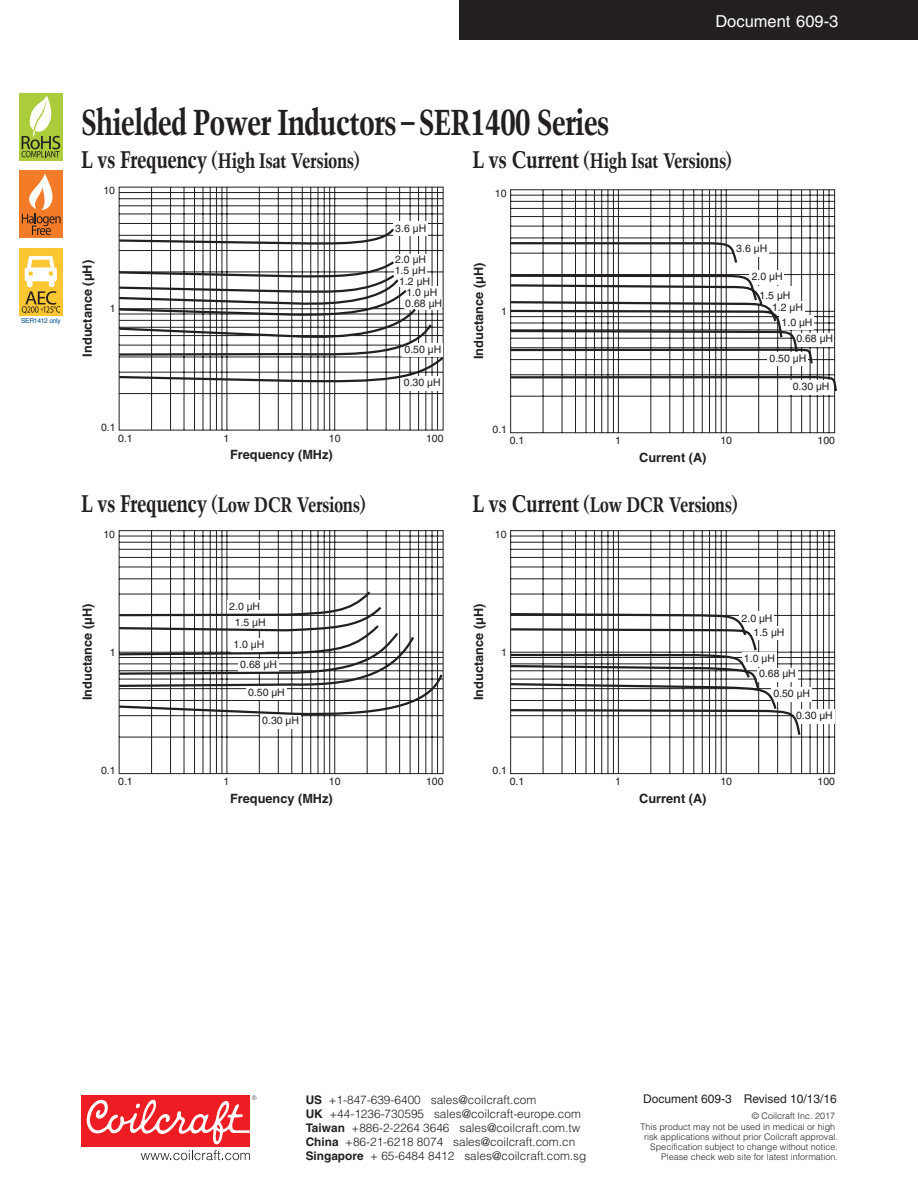
<style>
.page{position:relative;width:918px;height:1188px;background:#fff}
.page>*{position:absolute;margin:0;border:0;box-sizing:border-box;transform-origin:0 0}
.t1{font:700 condensed 36px "Trump Mediaeval";letter-spacing:-.03em;color:#231f20}
.Subhead_-_16_Point_T{font:700 condensed 21px "Trump Mediaeval";letter-spacing:-.02em;color:#231f20}
.t2{font:16.5px "Helvetica";color:#fff}
.t3{font:700 12.75px "Helvetica";color:#231f20}
.t4{font:12px "Helvetica";color:#231f20}
.t5{font:300 11.85px "Helvetica";color:#231f20}
.t6{font:700 11.85px/14.1px "Helvetica";color:#231f20}
.t7{font:10.5px/14.7px "Helvetica";color:#231f20}
.t8{font:300 9px/9.9px "Helvetica";color:#231f20;text-align:right}
.t9{font:6.75px "Helvetica";letter-spacing:-.04em;color:#015291}
.s1{font-size:24px}
</style>
<div class="page">
<div style="left:459px;top:0;width:459px;height:40px;background:#231f20"></div>
<div style="left:81px;top:1096px;width:169px;height:51px;background:#ee1d23"></div>
<svg style="left:141px;top:1150px;width:109px;height:10px"></svg>
<svg style="left:86px;top:1095px;width:170px;height:49px"></svg>
<div style="left:19px;top:248px;width:44px;height:68px;background:#fac631"></div>
<div style="left:19px;top:93px;width:44px;height:67px;background:#abcc3b"></div>
<svg style="left:22px;top:95px;width:38px;height:62px"></svg>
<div style="left:19px;top:171px;width:44px;height:67px;background:#f47b28"></div>
<svg style="left:22px;top:256px;width:38px;height:57px"></svg>
<svg style="left:22px;top:174px;width:39px;height:61px"></svg>
<svg style="left:510px;top:530px;width:325px;height:244px"></svg>
<div style="left:771px;top:687px;width:40px;height:15px;background:#fff"></div>
<div style="left:794px;top:709px;width:40px;height:15px;background:#fff"></div>
<svg style="left:510px;top:612px;width:292px;height:125px"></svg>
<svg style="left:118px;top:186px;width:326px;height:245px"></svg>
<div style="left:393px;top:222px;width:34px;height:14px;background:#fff"></div>
<div style="left:402px;top:377px;width:40px;height:14px;background:#fff"></div>
<svg style="left:118px;top:226px;width:326px;height:159px"></svg>
<svg style="left:118px;top:254px;width:324px;height:88px"></svg>
<svg style="left:118px;top:530px;width:326px;height:244px"></svg>
<div style="left:260px;top:714px;width:40px;height:14px;background:#fff"></div>
<svg style="left:118px;top:589px;width:326px;height:129px"></svg>
<svg style="left:510px;top:189px;width:325px;height:245px"></svg>
<svg style="left:510px;top:241px;width:327px;height:153px"></svg>
<h3 class="t2" style="left:715px;top:11px;width:124px">Document 609-3</h3>
<p class="t9" style="left:21px;top:316px;width:41px">SER1412 only</p>
<h1 class="t1" style="left:81px;top:100px;width:530px">Shielded Power Inductors – SER1400 Series</h1>
<p class="Subhead_-_16_Point_T" style="left:81px;top:147px;width:281px"><span class="s1">L vs Frequency</span> (High Isat Versions)</p>
<p class="t7" style="left:103px;top:183px;width:13px">10</p>
<p class="t3" style="left:79px;top:357px;width:98px;rotate:-90deg">Inductance (µH)</p>
<p class="t7" style="left:110px;top:301px;width:7px">1</p>
<p class="t7" style="left:101px;top:419px;width:16px">0.1</p>
<p class="t7" style="left:395px;top:221px;width:32px">3.6 µH</p>
<p class="t7" style="left:395px;top:252px;width:32px">2.0 µH</p>
<p class="t7" style="left:405px;top:296px;width:38px">0.68 µH</p>
<p class="t7" style="left:395px;top:263px;width:32px">1.5 µH</p>
<p class="t7" style="left:399px;top:274px;width:32px">1.2 µH</p>
<p class="t7" style="left:406px;top:285px;width:32px">1.0 µH</p>
<p class="t7" style="left:405px;top:342px;width:38px">0.50 µH</p>
<p class="t7" style="left:404px;top:375px;width:38px">0.30 µH</p>
<p class="t7" style="left:118px;top:431px;width:16px">0.1</p>
<p class="t7" style="left:224px;top:431px;width:7px">1</p>
<p class="t7" style="left:329px;top:430px;width:13px">10</p>
<p class="t7" style="left:426px;top:430px;width:19px">100</p>
<p class="t3" style="left:230px;top:447px;width:104px">Frequency (MHz)</p>
<p class="Subhead_-_16_Point_T" style="left:472px;top:147px;width:261px"><span class="s1">L vs Current</span> (High Isat Versions)</p>
<p class="t7" style="left:495px;top:186px;width:13px">10</p>
<p class="t7" style="left:736px;top:241px;width:32px">3.6 µH</p>
<p class="t7" style="left:772px;top:289px;width:32px;line-height:12px;text-indent:-13px">1.5 µH<br>1.2 µH</p>
<p class="t7" style="left:796px;top:331px;width:38px">0.68 µH</p>
<p class="t7" style="left:793px;top:379px;width:38px">0.30 µH</p>
<p class="t3" style="left:471px;top:359px;width:98px;rotate:-90deg">Inductance (µH)</p>
<p class="t7" style="left:752px;top:269px;width:32px">2.0 µH</p>
<p class="t7" style="left:501px;top:304px;width:7px">1</p>
<p class="t7" style="left:782px;top:315px;width:32px">1.0 µH</p>
<p class="t7" style="left:769px;top:351px;width:38px">0.50 µH</p>
<p class="t7" style="left:493px;top:422px;width:16px">0.1</p>
<p class="t7" style="left:510px;top:433px;width:16px">0.1</p>
<p class="t7" style="left:615px;top:433px;width:7px">1</p>
<p class="t7" style="left:720px;top:433px;width:13px">10</p>
<p class="t7" style="left:818px;top:433px;width:19px">100</p>
<p class="t3" style="left:639px;top:450px;width:69px">Current (A)</p>
<p class="Subhead_-_16_Point_T" style="left:81px;top:491px;width:287px"><span class="s1">L vs Frequency</span> (Low DCR Versions)</p>
<p class="Subhead_-_16_Point_T" style="left:472px;top:491px;width:267px"><span class="s1">L vs Current</span> (Low DCR Versions)</p>
<p class="t7" style="left:103px;top:527px;width:13px">10</p>
<p class="t7" style="left:495px;top:527px;width:13px">10</p>
<p class="t3" style="left:79px;top:700px;width:98px;rotate:-90deg">Inductance (µH)</p>
<p class="t7" style="left:110px;top:645px;width:7px">1</p>
<p class="t7" style="left:229px;top:599px;width:38px;line-height:15.9px;text-align:center">2.0 µH<br>1.5 µH</p>
<p class="t7" style="left:240px;top:634px;width:38px;line-height:20px;text-indent:-7px">1.0 µH<br>0.68 µH</p>
<p class="t7" style="left:248px;top:685px;width:38px">0.50 µH</p>
<p class="t7" style="left:262px;top:713px;width:38px">0.30 µH</p>
<p class="t3" style="left:471px;top:700px;width:98px;rotate:-90deg">Inductance (µH)</p>
<p class="t7" style="left:501px;top:645px;width:7px">1</p>
<p class="t7" style="left:754px;top:610px;width:32px;text-indent:-12px">2.0 µH<br>1.5 µH</p>
<p class="t7" style="left:759px;top:651px;width:38px;text-indent:-15px">1.0 µH<br>0.68 µH</p>
<p class="t7" style="left:796px;top:683px;width:38px;line-height:21.8px;text-indent:-23px">0.50 µH<br>0.30 µH</p>
<p class="t7" style="left:101px;top:763px;width:16px">0.1</p>
<p class="t7" style="left:493px;top:763px;width:16px">0.1</p>
<p class="t7" style="left:118px;top:774px;width:16px">0.1</p>
<p class="t7" style="left:224px;top:774px;width:7px">1</p>
<p class="t7" style="left:329px;top:774px;width:13px">10</p>
<p class="t7" style="left:426px;top:774px;width:19px">100</p>
<p class="t3" style="left:230px;top:791px;width:104px">Frequency (MHz)</p>
<p class="t7" style="left:510px;top:774px;width:16px">0.1</p>
<p class="t7" style="left:615px;top:774px;width:7px">1</p>
<p class="t7" style="left:720px;top:774px;width:13px">10</p>
<p class="t7" style="left:818px;top:774px;width:19px">100</p>
<p class="t3" style="left:639px;top:791px;width:69px">Current (A)</p>
<p class="t5" style="left:329px;top:1092px;width:209px">+1-847-639-6400 sales@coilcraft.com</p>
<p class="t5" style="left:329px;top:1106px;width:253px">+44-1236-730595 sales@coilcraft-europe.com</p>
<p class="t5" style="left:352px;top:1120px;width:230px">+886-2-2264 3646 sales@coilcraft.com.tw</p>
<p class="t5" style="left:345px;top:1134px;width:232px">+86-21-6218 8074 sales@coilcraft.com.cn</p>
<p class="t5" style="left:370px;top:1148px;width:218px">+ 65-6484 8412 sales@coilcraft.com.sg</p>
<p class="t6" style="left:306px;top:1092px;width:59px">US<br>UK<br>Taiwan<br>China<br>Singapore</p>
<p class="t4" style="left:643px;top:1092px;width:195px">Document 609-3 Revised 10/13/16</p>
<p class="t8" style="left:640px;top:1110px;width:196px;line-height:11.4px">© Coilcraft Inc. 2017<br>This product may not be used in medical or high</p>
<p class="t8" style="left:644px;top:1132px;width:195px">risk applications without prior Coilcraft approval.<br>Specification subject to change without notice.<br>Please check web site for latest information.</p>
</div>
